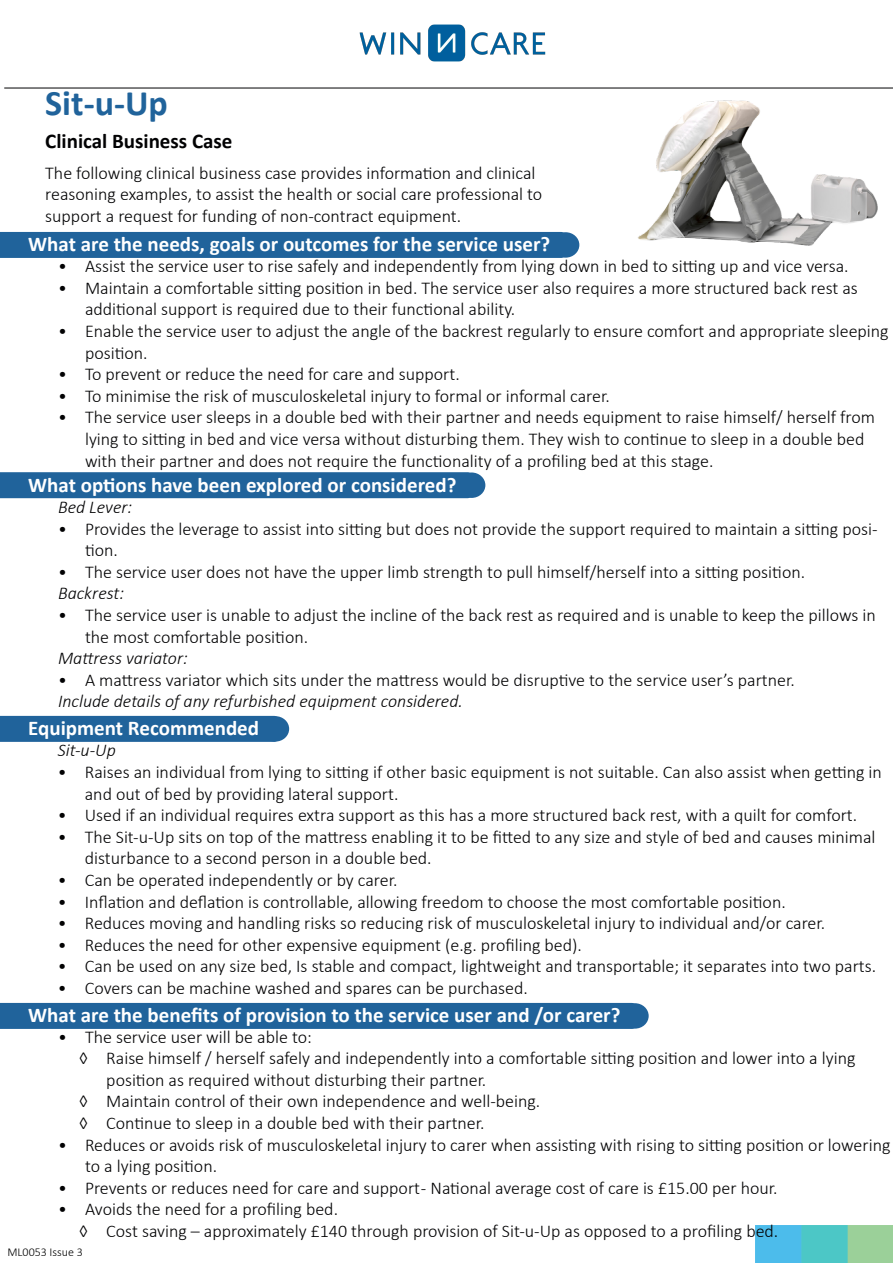
<style>
.page{position:relative;width:893px;height:1263px;background:#fff}
.page>*{position:absolute;margin:0;border:0;box-sizing:border-box;transform-origin:0 0}
.t1{font:700 36px "Calibri";color:#20639b}
.t2{font:700 21px "Calibri";color:#fff}
.t3{font:700 21px "Calibri";color:#020203}
.t4{font:300 18px/21.6px "Calibri";color:#020203}
.t5{font:italic 300 18px "Calibri";color:#020203}
.t6{font:300 12px "Calibri";color:#000}
</style>
<div class="page">
<img style="left:755px;top:1225px;width:138px;height:38px">
<hr style="left:4px;top:88px;width:889px;height:1px;background:#020203">
<div style="left:0;top:1003px;width:631px;height:26px;background:#20639b"></div>
<div style="left:621px;top:1003px;width:28px;height:26px;background:#20639b;border-radius:50%"></div>
<div style="left:0;top:716px;width:272px;height:26px;background:#20639b"></div>
<div style="left:262px;top:716px;width:27px;height:26px;background:#20639b;border-radius:50%"></div>
<div style="left:0;top:472px;width:468px;height:26px;background:#20639b"></div>
<div style="left:458px;top:472px;width:27px;height:26px;background:#20639b;border-radius:50%"></div>
<div style="left:0;top:232px;width:562px;height:26px;background:#20639b"></div>
<div style="left:552px;top:232px;width:27px;height:26px;background:#20639b;border-radius:50%"></div>
<img style="left:634px;top:87px;width:245px;height:159px">
<img style="left:323px;top:24px;width:258px;height:65px">
<h1 class="t1" style="left:45px;top:77px;width:124px">Sit-u-Up</h1>
<p class="t3" style="left:45px;top:127px;width:189px">Clinical Business Case</p>
<p class="t4" style="left:45px;top:162px;width:499px">The following clinical business case provides information and clinical reasoning examples, to assist the health or social care professional to support a request for funding of non-contract equipment.</p>
<p class="t2" style="left:28px;top:229px;width:523px">What are the needs, goals or outcomes for the service user?</p>
<p class="t4" style="left:58px;top:255px;width:792px">• Assist the service user to rise safely and independently from lying down in bed to sitting up and vice versa.</p>
<p class="t4" style="left:85px;top:277px;width:774px;text-indent:-27px">• Maintain a comfortable sitting position in bed. The service user also requires a more structured back rest as additional support is required due to their functional ability.</p>
<p class="t4" style="left:85px;top:320px;width:805px;text-indent:-27px">• Enable the service user to adjust the angle of the backrest regularly to ensure comfort and appropriate sleeping position.</p>
<p class="t4" style="left:58px;top:363px;width:403px">• To prevent or reduce the need for care and support.</p>
<p class="t4" style="left:58px;top:385px;width:553px">• To minimise the risk of musculoskeletal injury to formal or informal carer.</p>
<p class="t4" style="left:85px;top:406px;width:791px;text-indent:-27px">• The service user sleeps in a double bed with their partner and needs equipment to raise himself/ herself from lying to sitting in bed and vice versa without disturbing them. They wish to continue to sleep in a double bed with their partner and does not require the functionality of a profiling bed at this stage.</p>
<p class="t2" style="left:28px;top:470px;width:430px">What options have been explored or considered?</p>
<p class="t5" style="left:58px;top:496px;width:76px">Bed Lever:</p>
<p class="t4" style="left:85px;top:518px;width:794px;text-indent:-27px">• Provides the leverage to assist into sitting but does not provide the support required to maintain a sitting posi&shy;tion.</p>
<p class="t4" style="left:58px;top:561px;width:749px">• The service user does not have the upper limb strength to pull himself/herself into a sitting position.</p>
<p class="t5" style="left:58px;top:582px;width:68px">Backrest:</p>
<p class="t4" style="left:85px;top:604px;width:792px;text-indent:-27px">• The service user is unable to adjust the incline of the back rest as required and is unable to keep the pillows in the most comfortable position.</p>
<p class="t5" style="left:58px;top:647px;width:131px">Mattress variator:</p>
<p class="t4" style="left:58px;top:669px;width:738px">• A mattress variator which sits under the mattress would be disruptive to the service user’s partner.</p>
<p class="t5" style="left:58px;top:690px;width:406px">Include details of any refurbished equipment considered.</p>
<p class="t2" style="left:28px;top:713px;width:232px">Equipment Recommended</p>
<p class="t5" style="left:58px;top:739px;width:60px">Sit-u-Up</p>
<p class="t4" style="left:85px;top:761px;width:799px;text-indent:-27px">• Raises an individual from lying to sitting if other basic equipment is not suitable. Can also assist when getting in and out of bed by providing lateral support.</p>
<p class="t4" style="left:58px;top:804px;width:801px">• Used if an individual requires extra support as this has a more structured back rest, with a quilt for comfort.</p>
<p class="t4" style="left:85px;top:826px;width:792px;text-indent:-27px">• The Sit-u-Up sits on top of the mattress enabling it to be fitted to any size and style of bed and causes minimal disturbance to a second person in a double bed.</p>
<p class="t4" style="left:58px;top:869px;width:341px">• Can be operated independently or by carer.</p>
<p class="t4" style="left:58px;top:891px;width:729px">• Inflation and deflation is controllable, allowing freedom to choose the most comfortable position.</p>
<p class="t4" style="left:58px;top:912px;width:769px">• Reduces moving and handling risks so reducing risk of musculoskeletal injury to individual and/or carer.</p>
<p class="t4" style="left:58px;top:934px;width:526px">• Reduces the need for other expensive equipment (e.g. profiling bed).</p>
<p class="t4" style="left:58px;top:955px;width:820px">• Can be used on any size bed, Is stable and compact, lightweight and transportable; it separates into two parts.</p>
<p class="t4" style="left:58px;top:977px;width:471px">• Covers can be machine washed and spares can be purchased.</p>
<p class="t2" style="left:28px;top:1000px;width:594px">What are the benefits of provision to the service user and /or carer?</p>
<p class="t4" style="left:58px;top:1025px;width:255px">• The service user will be able to:</p>
<p class="t4" style="left:79px;top:1047px;width:778px">◊ Raise himself / herself safely and independently into a comfortable sitting position and lower into a lying</p>
<p class="t4" style="left:106px;top:1069px;width:382px">position as required without disturbing their partner.</p>
<p class="t4" style="left:79px;top:1090px;width:462px">◊ Maintain control of their own independence and well-being.</p>
<p class="t4" style="left:79px;top:1112px;width:407px">◊ Continue to sleep in a double bed with their partner.</p>
<p class="t4" style="left:85px;top:1133px;width:807px;text-indent:-27px">• Reduces or avoids risk of musculoskeletal injury to carer when assisting with rising to sitting position or lowering to a lying position.</p>
<p class="t4" style="left:58px;top:1177px;width:721px">• Prevents or reduces need for care and support- National average cost of care is £15.00 per hour.</p>
<p class="t4" style="left:79px;top:1198px;width:700px;text-indent:-21px">• Avoids the need for a profiling bed.<br>◊ Cost saving – approximately £140 through provision of Sit-u-Up as opposed to a profiling bed.</p>
<p class="t6" style="left:7px;top:1245px;width:77px">ML0053 Issue 3</p>
</div>
